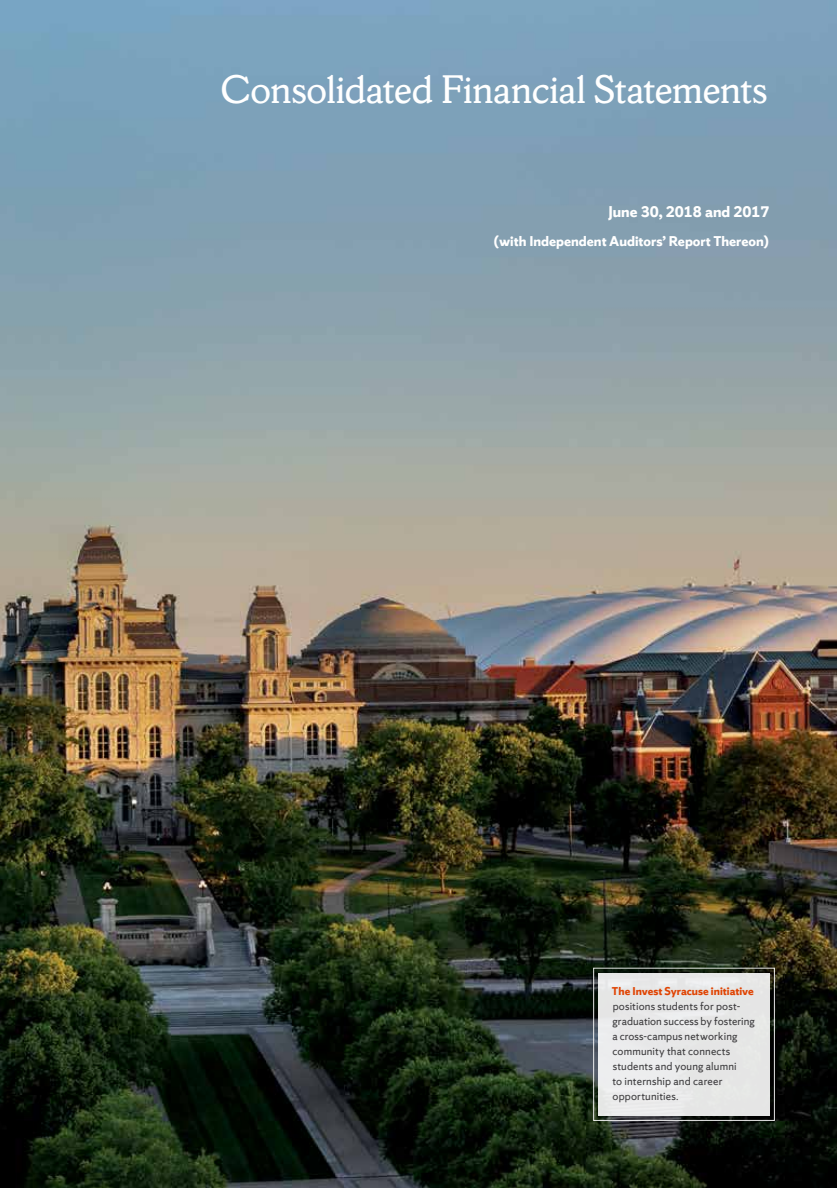
<style>
.page{position:relative;width:837px;height:1188px;background:#fff}
.page>*{position:absolute;margin:0;border:0;box-sizing:border-box;transform-origin:0 0}
.t1{font:42px "Sherman Serif";letter-spacing:-.005em;color:#fff}
.t2{font:700 16.5px "Sherman Sans";color:#fff}
.t3{font:700 15px "Sherman Sans";color:#fff}
.t4{font:12px/15px "Sherman Sans";letter-spacing:.01em;color:#414042}
.t5{font:700 12px "Sherman Sans";color:#e04403}
</style>
<div class="page">
<img style="left:0;top:0;width:837px;height:1188px">
<svg style="left:593px;top:967px;width:182px;height:154px"></svg>
<h1 class="t1" style="left:220px;top:63px;width:549px">Consolidated Financial Statements</h1>
<h2 class="t2" style="left:608px;top:202px;width:163px">June 30, 2018 and 2017</h2>
<p class="t3" style="left:494px;top:232px;width:277px">(with Independent Auditors’ Report Thereon)</p>
<p class="t5" style="left:612px;top:984px;width:143px">The Invest Syracuse initiative</p>
<p class="t4" style="left:612px;top:999px;width:144px">positions students for post&shy;graduation success by fostering a cross-campus networking community that connects students and young alumni<br>to internship and career opportunities.</p>
</div>
